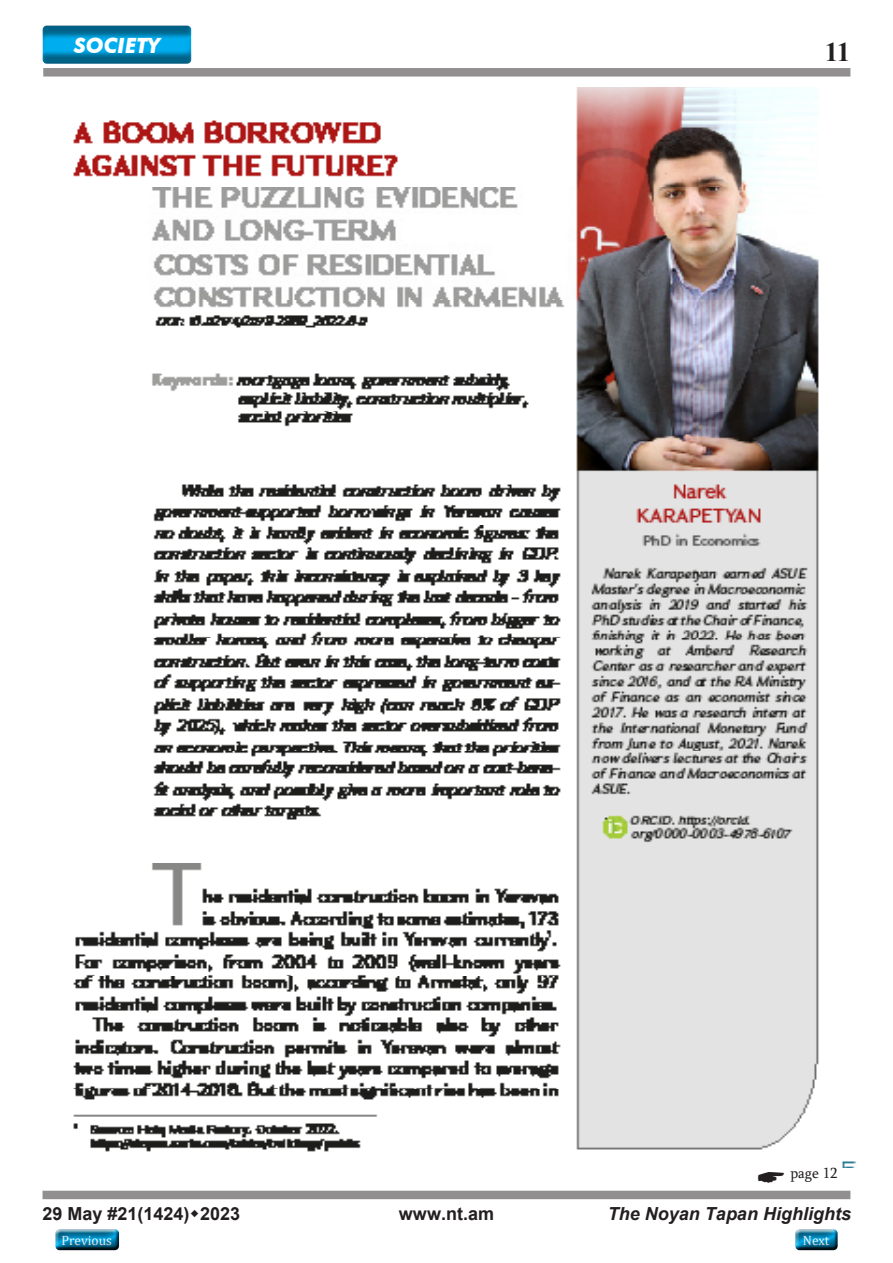
<style>
.page{position:relative;width:893px;height:1263px;background:#fff}
.page>*{position:absolute;margin:0;border:0;box-sizing:border-box;transform-origin:0 0}
.t1{font:700 27px "Times New Roman";color:#231f20}
.t2{font:italic 700 21px "Futura BT";color:#fff}
.t3{font:700 18px "Arial";color:#231f20}
.t4{font:italic 700 18px "Arial";color:#231f20}
.t5{font:15px "Sylfaen";color:#231f20}
.t6{font:13.5px "Cambria";color:#fff}
</style>
<div class="page">
<div style="left:792px;top:1228px;width:50px;height:27px;background:#231f20;opacity:.75"></div>
<div style="left:52px;top:1228px;width:72px;height:27px;background:#231f20;opacity:.75"></div>
<div style="left:43px;top:68px;width:807px;height:9px;background:#918f8f"></div>
<div style="left:43px;top:1191px;width:807px;height:8px;background:#918f8f"></div>
<div style="left:41px;top:24px;width:152px;height:41px;background:#231f20;opacity:.5"></div>
<img style="left:73px;top:88px;width:784px;height:1079px">
<p class="t2" style="left:74px;top:32px;width:88px">SOCIETY</p>
<h1 class="t1" style="left:825px;top:32px;width:27px">11</h1>
<p class="t5" style="left:790px;top:1162px;width:49px">page 12</p>
<p class="t3" style="left:43px;top:1201px;width:199px">29 May #21(1424) 2023</p>
<p class="t3" style="left:399px;top:1201px;width:97px">www.nt.am</p>
<p class="t4" style="left:608px;top:1202px;width:245px">The Noyan Tapan Highlights</p>
<p class="t6" style="left:62px;top:1232px;width:52px">Previous</p>
<p class="t6" style="left:803px;top:1232px;width:28px">Next</p>
</div>
